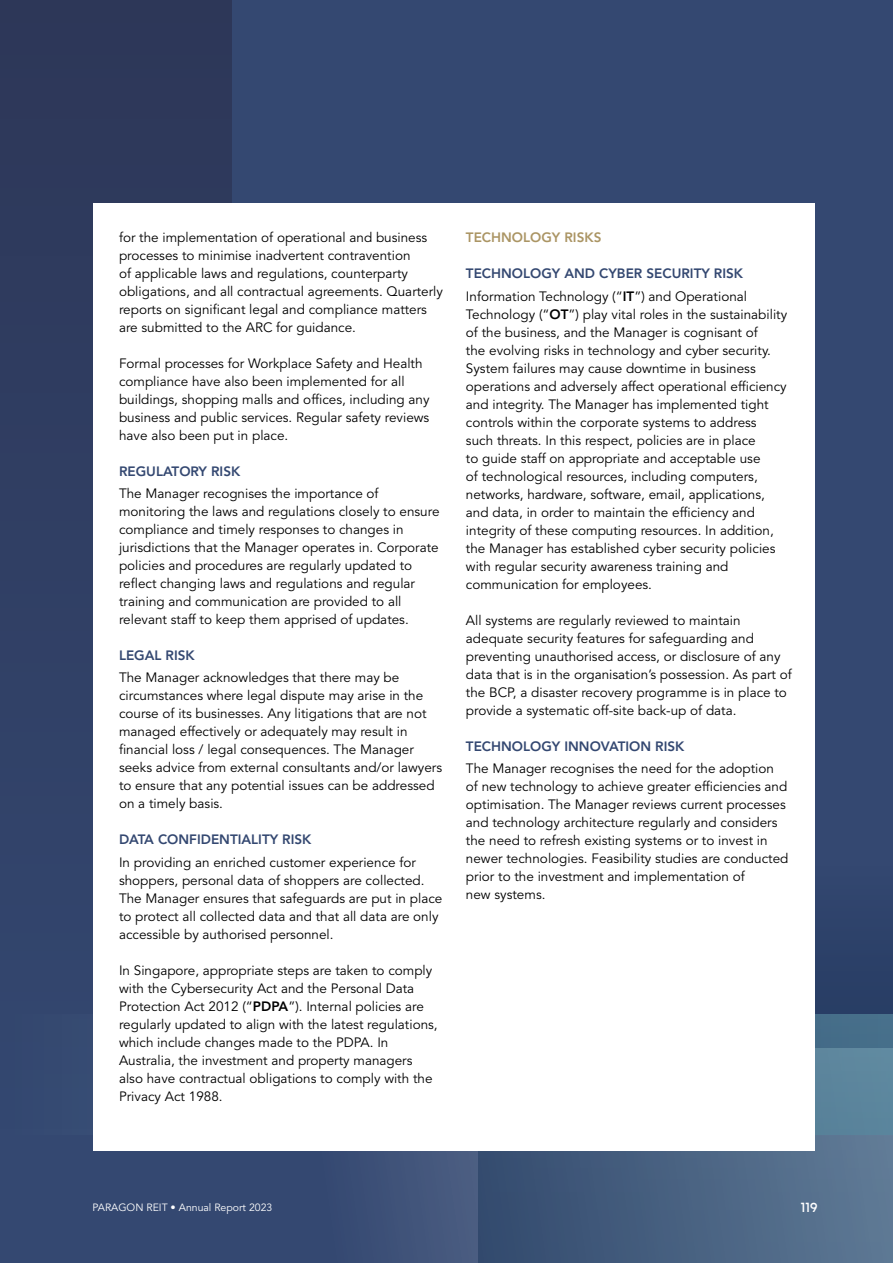
<style>
.page{position:relative;width:893px;height:1263px;background:#344871}
.page>*{position:absolute;margin:0;border:0;box-sizing:border-box;transform-origin:0 0}
.t1{font:13.5px/18px "Avenir LT Std";color:#000}
.t2{font:800 13.5px "Avenir LT Std";color:#344871}
.t3{font:800 13.5px "Avenir LT Std";color:#ab9564}
.t4{font:600 13.5px "Mont";color:#fff}
.t5{font:10.5px "Avenir LT Std";color:#fff}
.s1{font-weight:800}
.s2{font-weight:800;color:#344871}
</style>
<div class="page">
<svg style="left:93px;top:1138px;width:385px;height:125px"></svg>
<svg style="left:478px;top:982px;width:415px;height:281px"></svg>
<div style="left:0;top:0;width:232px;height:1138px;background:linear-gradient(to bottom,#2d3658,#344971)"></div>
<div style="left:94px;top:203px;width:721px;height:947px;background:#fff"></div>
<p class="t1" style="left:119px;top:229px;width:325px">for the implementation of operational and business processes to minimise inadvertent contravention<br>of applicable laws and regulations, counterparty obligations, and all contractual agreements. Quarterly reports on significant legal and compliance matters are submitted to the ARC for guidance.</p>
<p class="t1" style="left:119px;top:355px;width:312px">Formal processes for Workplace Safety and Health compliance have also been implemented for all buildings, shopping malls and offices, including any business and public services. Regular safety reviews have also been put in place.</p>
<p class="t2" style="left:119px;top:463px;width:123px">REGULATORY RISK</p>
<p class="t1" style="left:119px;top:485px;width:322px">The Manager recognises the importance of monitoring the laws and regulations closely to ensure compliance and timely responses to changes in jurisdictions that the Manager operates in. Corporate policies and procedures are regularly updated to reflect changing laws and regulations and regular training and communication are provided to all relevant staff to keep them apprised of updates.</p>
<p class="t2" style="left:119px;top:647px;width:77px">LEGAL RISK</p>
<p class="t1" style="left:119px;top:669px;width:324px">The Manager acknowledges that there may be circumstances where legal dispute may arise in the course of its businesses. Any litigations that are not managed effectively or adequately may result in financial loss / legal consequences. The Manager seeks advice from external consultants and/or lawyers to ensure that any potential issues can be addressed on a timely basis.</p>
<p class="t2" style="left:119px;top:832px;width:194px">DATA CONFIDENTIALITY RISK</p>
<p class="t1" style="left:119px;top:853px;width:325px">In providing an enriched customer experience for shoppers, personal data of shoppers are collected.<br>The Manager ensures that safeguards are put in place to protect all collected data and that all data are only accessible by authorised personnel.</p>
<p class="t1" style="left:119px;top:961px;width:320px">In Singapore, appropriate steps are taken to comply with the Cybersecurity Act and the Personal Data Protection Act 2012 (“<span class="s1">PDPA</span>”). Internal policies are regularly updated to align with the latest regulations, which include changes made to the PDPA. In Australia, the investment and property managers also have contractual obligations to comply with the Privacy Act 1988.</p>
<p class="t3" style="left:466px;top:230px;width:137px">TECHNOLOGY RISKS</p>
<p class="t1" style="left:466px;top:263px;width:283px;line-height:22.2px"><span class="s2">TECHNOLOGY AND CYBER SECURITY RISK<br></span>Information Technology (“<span class="s1">IT</span>”) and Operational</p>
<p class="t1" style="left:466px;top:305px;width:323px">Technology (“<span class="s1">OT</span>”) play vital roles in the sustainability of the business, and the Manager is cognisant of<br>the evolving risks in technology and cyber security.<br>System failures may cause downtime in business operations and adversely affect operational efficiency and integrity. The Manager has implemented tight controls within the corporate systems to address such threats. In this respect, policies are in place<br>to guide staff on appropriate and acceptable use<br>of technological resources, including computers, networks, hardware, software, email, applications, and data, in order to maintain the efficiency and integrity of these computing resources. In addition, the Manager has established cyber security policies with regular security awareness training and communication for employees.</p>
<p class="t1" style="left:466px;top:611px;width:327px">All systems are regularly reviewed to maintain adequate security features for safeguarding and preventing unauthorised access, or disclosure of any data that is in the organisation’s possession. As part of the BCP, a disaster recovery programme is in place to provide a systematic off-site back-up of data.</p>
<p class="t2" style="left:466px;top:738px;width:220px">TECHNOLOGY INNOVATION RISK</p>
<p class="t1" style="left:466px;top:760px;width:324px">The Manager recognises the need for the adoption of new technology to achieve greater efficiencies and optimisation. The Manager reviews current processes and technology architecture regularly and considers the need to refresh existing systems or to invest in newer technologies. Feasibility studies are conducted prior to the investment and implementation of<br>new systems.</p>
<p class="t5" style="left:93px;top:1201px;width:181px">PARAGON REIT • Annual Report 2023</p>
<p class="t4" style="left:801px;top:1199px;width:18px">119</p>
</div>
